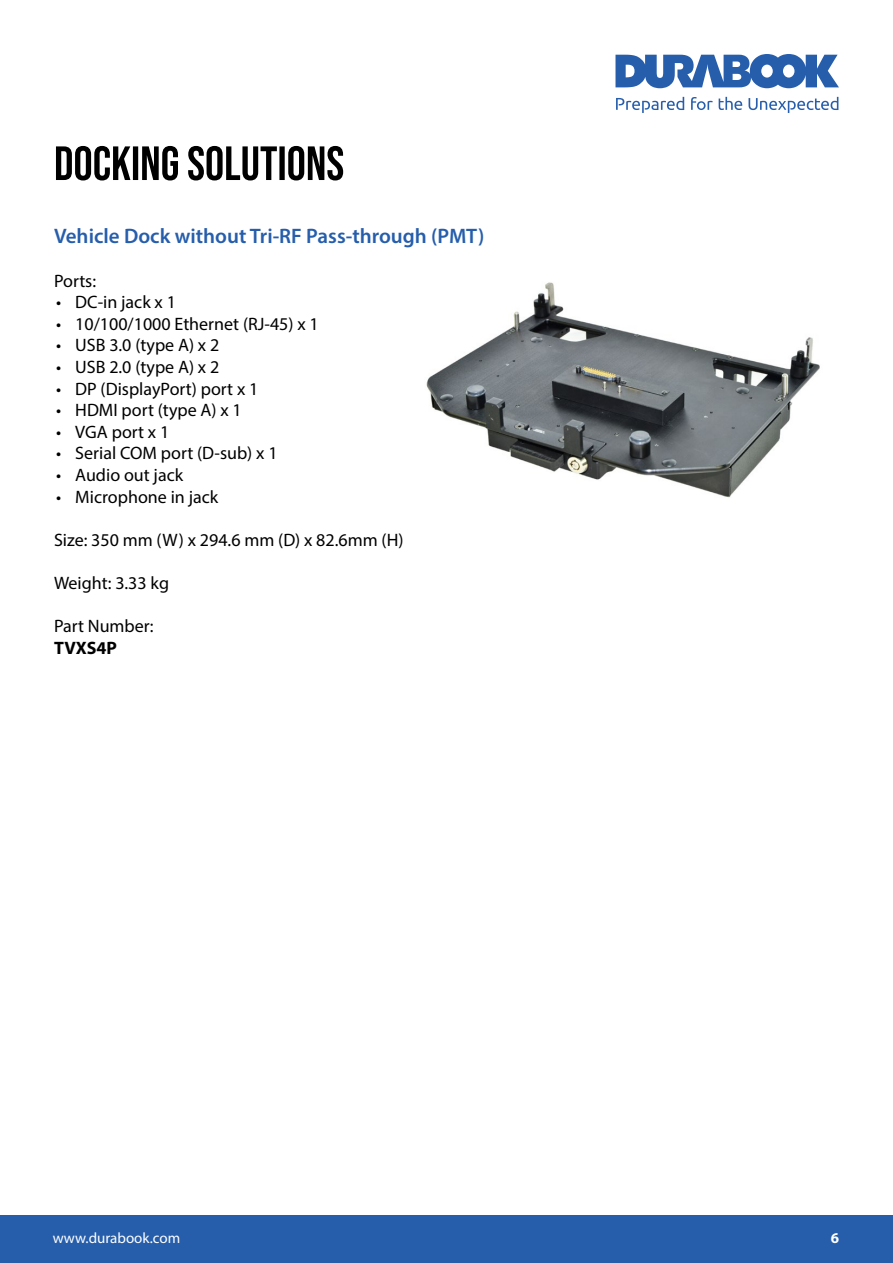
<style>
.page{position:relative;width:893px;height:1263px;background:#fff}
.page>*{position:absolute;margin:0;border:0;box-sizing:border-box;transform-origin:0 0}
.t1{font:600 21px "Myriad Pro";color:#265eac}
.t2{font:18px "Myriad Pro";color:#000}
.t3{font:700 18px "Myriad Pro";color:#000}
.t4{font:15px "Myriad Pro";color:#fff}
.t5{font:700 15px "Myriad Pro";color:#fff}
</style>
<div class="page">
<svg style="left:615px;top:54px;width:224px;height:34px"></svg>
<svg style="left:719px;top:97px;width:23px;height:13px"></svg>
<svg style="left:691px;top:97px;width:22px;height:13px"></svg>
<svg style="left:616px;top:97px;width:68px;height:16px"></svg>
<svg style="left:748px;top:97px;width:90px;height:16px"></svg>
<div style="left:0;top:1215px;width:893px;height:48px;background:#265eac"></div>
<svg style="left:56px;top:146px;width:287px;height:34px"></svg>
<img style="left:426px;top:282px;width:394px;height:216px">
<p class="t1" style="left:54px;top:228px;width:432px">Vehicle Dock without Tri-RF Pass-through (PMT)</p>
<p class="t2" style="left:54px;top:274px;width:44px">Ports:</p>
<p class="t2" style="left:56px;top:295px;width:121px">• DC-in jack x 1</p>
<p class="t2" style="left:56px;top:317px;width:264px">• 10/100/1000 Ethernet (RJ-45) x 1</p>
<p class="t2" style="left:56px;top:338px;width:165px">• USB 3.0 (type A) x 2</p>
<p class="t2" style="left:56px;top:360px;width:165px">• USB 2.0 (type A) x 2</p>
<p class="t2" style="left:56px;top:382px;width:204px">• DP (DisplayPort) port x 1</p>
<p class="t2" style="left:56px;top:403px;width:187px">• HDMI port (type A) x 1</p>
<p class="t2" style="left:56px;top:425px;width:115px">• VGA port x 1</p>
<p class="t2" style="left:56px;top:446px;width:223px">• Serial COM port (D-sub) x 1</p>
<p class="t2" style="left:56px;top:468px;width:129px">• Audio out jack</p>
<p class="t2" style="left:56px;top:490px;width:164px">• Microphone in jack</p>
<p class="t2" style="left:54px;top:533px;width:351px">Size: 350 mm (W) x 294.6 mm (D) x 82.6mm (H)</p>
<p class="t2" style="left:54px;top:576px;width:117px">Weight: 3.33 kg</p>
<p class="t2" style="left:54px;top:619px;width:101px">Part Number:</p>
<p class="t3" style="left:54px;top:641px;width:65px">TVXS4P</p>
<p class="t4" style="left:53px;top:1229px;width:129px">www.durabook.com</p>
<p class="t5" style="left:831px;top:1232px;width:10px">6</p>
</div>
